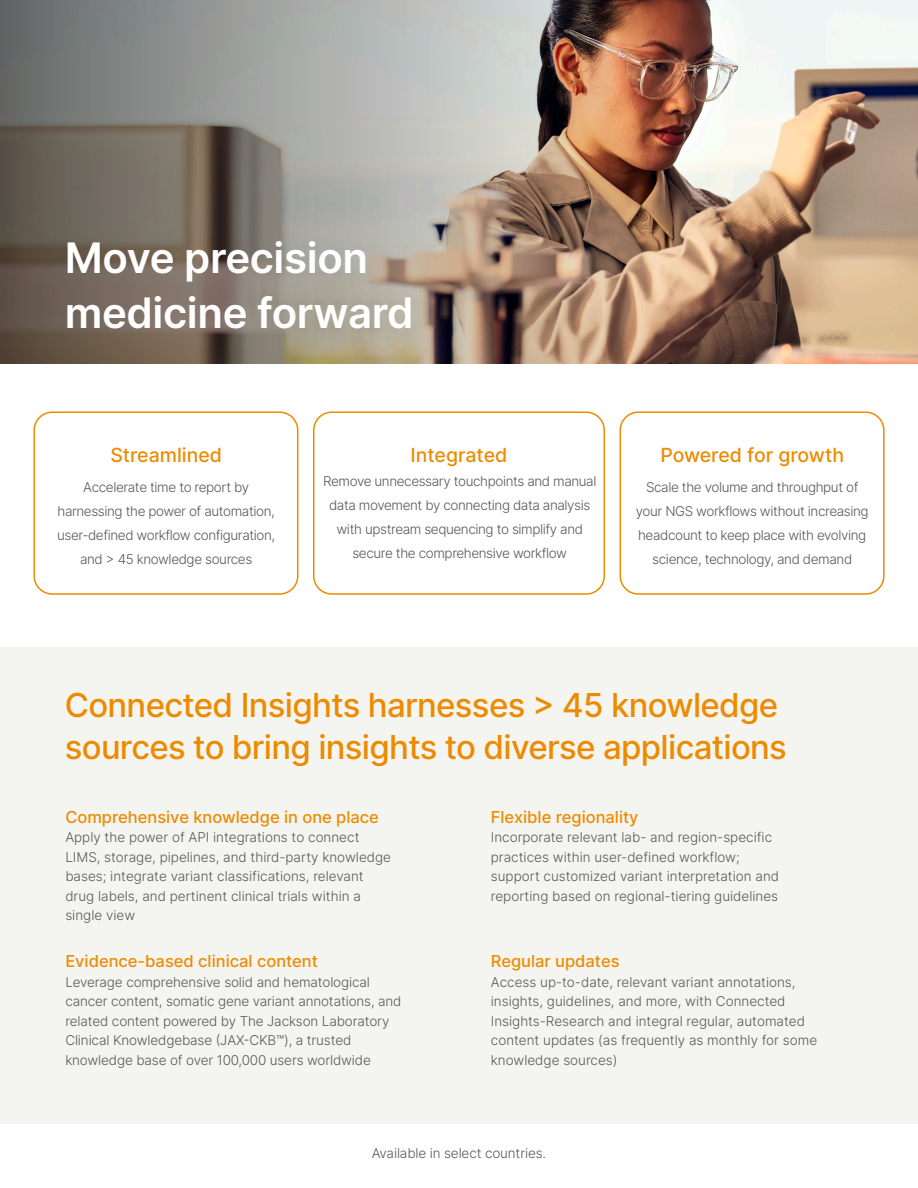
<style>
.page{position:relative;width:918px;height:1188px;background:#fff}
.page>*{position:absolute;margin:0;border:0;box-sizing:border-box;transform-origin:0 0}
.t1{font:600 42px/55.5px "Inter";letter-spacing:-.01em;color:#fff}
.t2{font:500 33px/42px "Inter";letter-spacing:-.02em;color:#ed8b00}
.Body{font:500 19.5px "Inter";color:#ed8b00}
.Body-2{font:500 16.5px "Inter";color:#ed8b00}
.Body-3{font:300 13.5px/19.5px "Inter";letter-spacing:-.01em;color:#57585a}
.Body-4{font:300 13.5px/24px "Inter";letter-spacing:-.03em;color:#57585a;text-align:center}
</style>
<div class="page">
<div style="left:0;top:647px;width:918px;height:476px;background:#f4f4f0"></div>
<img style="left:778px;top:0;width:140px;height:364px">
<img style="left:0;top:0;width:778px;height:364px">
<div style="left:33px;top:411px;width:265px;height:184px;border:2px solid #ed8b00;border-radius:18px"></div>
<div style="left:313px;top:411px;width:292px;height:184px;border:2px solid #ed8b00;border-radius:18px"></div>
<div style="left:620px;top:411px;width:265px;height:184px;border:2px solid #ed8b00;border-radius:18px"></div>
<p class="t1" style="left:65px;top:229px;width:350px">Move precision medicine forward</p>
<p class="Body" style="left:110px;top:440px;width:113px">Streamlined</p>
<p class="Body-4" style="left:57px;top:475px;width:220px">Accelerate time to report by harnessing the power of automation, user-defined workflow configuration, and &gt; 45 knowledge sources</p>
<p class="Body" style="left:411px;top:440px;width:98px">Integrated</p>
<p class="Body-4" style="left:323px;top:468px;width:275px">Remove unnecessary touchpoints and manual data movement by connecting data analysis with upstream sequencing to simplify and secure the comprehensive workflow</p>
<p class="Body" style="left:660px;top:440px;width:185px">Powered for growth</p>
<p class="Body-4" style="left:636px;top:475px;width:234px">Scale the volume and throughput of your NGS workflows without increasing headcount to keep place with evolving science, technology, and demand</p>
<p class="t2" style="left:65px;top:684px;width:724px">Connected Insights harnesses &gt; 45 knowledge sources to bring insights to diverse applications</p>
<p class="Body-2" style="left:65px;top:805px;width:315px">Comprehensive knowledge in one place</p>
<p class="Body-3" style="left:65px;top:827px;width:327px">Apply the power of API integrations to connect LIMS, storage, pipelines, and third-party knowledge bases; integrate variant classifications, relevant drug labels, and pertinent clinical trials within a single view</p>
<p class="Body-2" style="left:65px;top:949px;width:254px">Evidence-based clinical content</p>
<p class="Body-3" style="left:65px;top:972px;width:338px">Leverage comprehensive solid and hematological cancer content, somatic gene variant annotations, and related content powered by The Jackson Laboratory Clinical Knowledgebase (JAX-CKB™), a trusted knowledge base of over 100,000 users worldwide</p>
<p class="Body-2" style="left:491px;top:805px;width:149px">Flexible regionality</p>
<p class="Body-3" style="left:491px;top:827px;width:290px">Incorporate relevant lab- and region-specific practices within user-defined workflow; support customized variant interpretation and reporting based on regional-tiering guidelines</p>
<p class="Body-2" style="left:491px;top:949px;width:130px">Regular updates</p>
<p class="Body-3" style="left:491px;top:972px;width:328px">Access up-to-date, relevant variant annotations, insights, guidelines, and more, with Connected Insights-Research and integral regular, automated content updates (as frequently as monthly for some knowledge sources)</p>
<p class="Body-3" style="left:372px;top:1143px;width:176px">Available in select countries.</p>
</div>
